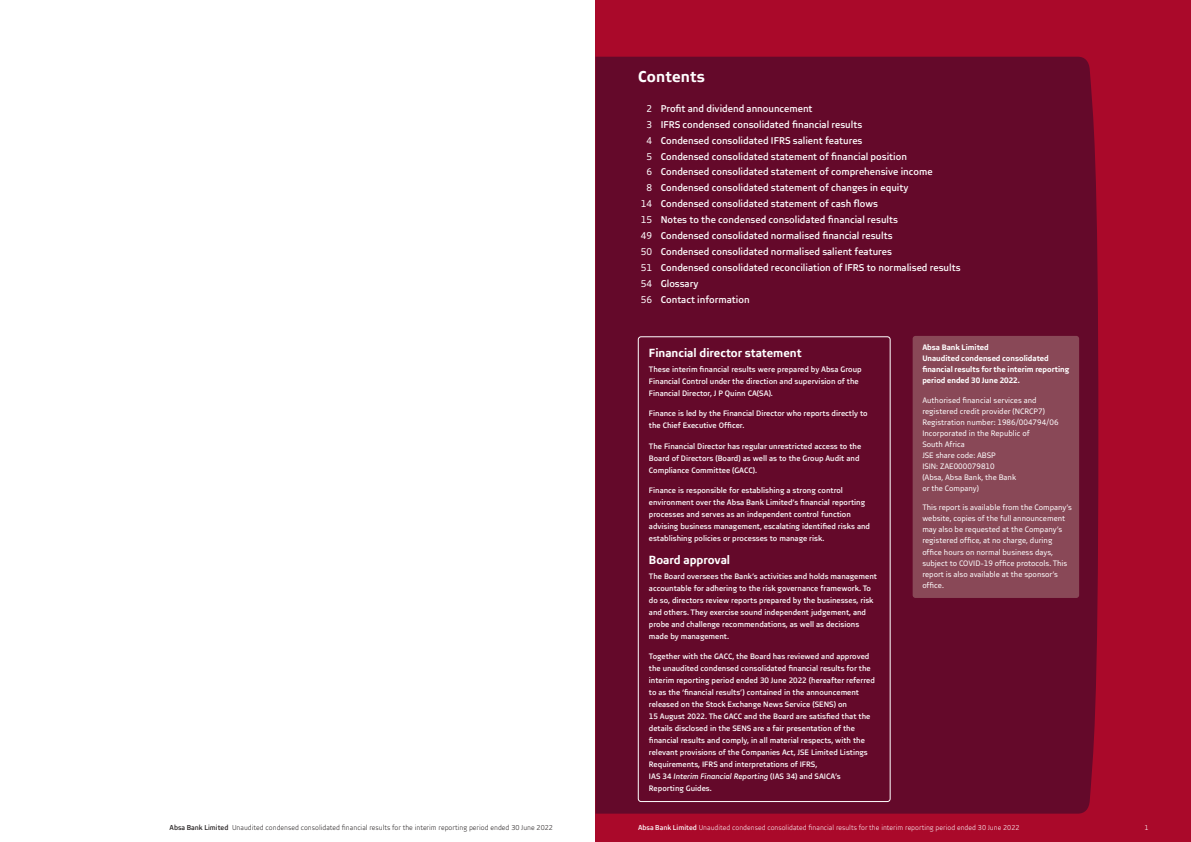
<style>
.page{position:relative;width:1191px;height:842px;background:#fff}
.page>*{position:absolute;margin:0;border:0;box-sizing:border-box;transform-origin:0 0}
.Level_0_2021{font:700 16px "Brave Sans";letter-spacing:.01em;color:#fff}
.Body_text_2021{font:700 12px "Brave Sans";color:#fff}
.t1{font:500 10px "Brave Sans";color:#fff}
.t2{font:10px "Brave Sans";color:#fff}
.Body_text_2021-2{font:500 8px/12px "Brave Sans";color:#fff}
.t3{font:8px/11px "Brave Sans";color:#fff}
.t4{font:700 8px/11px "Brave Sans";color:#fff}
.t5{font:300 7.2px "Brave Sans";color:#fff}
.t6{font:300 7.2px "Brave Sans";color:#231f20}
.s1{font-weight:500}
.s2{font-style:italic}
</style>
<div class="page">
<div style="left:595px;top:0;width:596px;height:842px;background:#aa092a"></div>
<div style="left:595px;top:57px;width:503px;height:757px;background:#64092a"></div>
<div style="left:638px;top:336px;width:252px;height:466px;border:1px solid #fff;border-radius:3px"></div>
<div style="left:912px;top:336px;width:167px;height:262px;background:#894857;border-radius:3px"></div>
<p class="t6" style="left:170px;top:824px;width:385px"><span class="s1">Absa Bank Limited</span> Unaudited condensed consolidated financial results for the interim reporting period ended 30 June 2022</p>
<p class="Level_0_2021" style="left:638px;top:66px;width:68px">Contents</p>
<p class="t2" style="left:646px;top:102px;width:7px">2</p>
<p class="t1" style="left:660px;top:102px;width:153px">Profit and dividend announcement</p>
<p class="t2" style="left:646px;top:118px;width:7px">3</p>
<p class="t1" style="left:660px;top:118px;width:203px">IFRS condensed consolidated financial results</p>
<p class="t2" style="left:646px;top:134px;width:7px">4</p>
<p class="t1" style="left:660px;top:134px;width:203px">Condensed consolidated IFRS salient features</p>
<p class="t2" style="left:646px;top:150px;width:7px">5</p>
<p class="t1" style="left:660px;top:150px;width:248px">Condensed consolidated statement of financial position</p>
<p class="t2" style="left:646px;top:166px;width:7px">6</p>
<p class="t1" style="left:660px;top:166px;width:273px">Condensed consolidated statement of comprehensive income</p>
<p class="t2" style="left:646px;top:182px;width:7px">8</p>
<p class="t1" style="left:660px;top:182px;width:249px">Condensed consolidated statement of changes in equity</p>
<p class="t2" style="left:641px;top:198px;width:13px">14</p>
<p class="t1" style="left:660px;top:198px;width:219px">Condensed consolidated statement of cash flows</p>
<p class="t2" style="left:641px;top:214px;width:13px">15</p>
<p class="t1" style="left:660px;top:214px;width:239px">Notes to the condensed consolidated financial results</p>
<p class="t2" style="left:641px;top:230px;width:13px">49</p>
<p class="t1" style="left:660px;top:230px;width:233px">Condensed consolidated normalised financial results</p>
<p class="t2" style="left:641px;top:246px;width:13px">50</p>
<p class="t1" style="left:660px;top:246px;width:233px">Condensed consolidated normalised salient features</p>
<p class="t2" style="left:641px;top:262px;width:13px">51</p>
<p class="t1" style="left:660px;top:261px;width:301px">Condensed consolidated reconciliation of IFRS to normalised results</p>
<p class="t2" style="left:641px;top:278px;width:13px">54</p>
<p class="t1" style="left:660px;top:277px;width:39px">Glossary</p>
<p class="t2" style="left:641px;top:293px;width:13px">56</p>
<p class="t1" style="left:660px;top:293px;width:90px">Contact information</p>
<p class="Body_text_2021" style="left:649px;top:345px;width:154px">Financial director statement</p>
<p class="Body_text_2021-2" style="left:649px;top:363px;width:214px">These interim financial results were prepared by Absa Group<br>Financial Control under the direction and supervision of the<br>Financial Director, J P Quinn CA(SA).</p>
<p class="Body_text_2021-2" style="left:649px;top:407px;width:220px">Finance is led by the Financial Director who reports directly to the Chief Executive Officer.</p>
<p class="Body_text_2021-2" style="left:649px;top:440px;width:214px">The Financial Director has regular unrestricted access to the<br>Board of Directors (Board) as well as to the Group Audit and<br>Compliance Committee (GACC).</p>
<p class="Body_text_2021-2" style="left:649px;top:484px;width:223px">Finance is responsible for establishing a strong control environment over the Absa Bank Limited’s financial reporting processes and serves as an independent control function advising business management, escalating identified risks and establishing policies or processes to manage risk.</p>
<p class="Body_text_2021" style="left:649px;top:552px;width:83px">Board approval</p>
<p class="Body_text_2021-2" style="left:649px;top:570px;width:229px">The Board oversees the Bank’s activities and holds management accountable for adhering to the risk governance framework. To do so, directors review reports prepared by the businesses, risk and others. They exercise sound independent judgement, and probe and challenge recommendations, as well as decisions made by management.</p>
<p class="Body_text_2021-2" style="left:649px;top:650px;width:227px">Together with the GACC, the Board has reviewed and approved the unaudited condensed consolidated financial results for the interim reporting period ended 30 June 2022 (hereafter referred to as the ‘financial results’) contained in the announcement released on the Stock Exchange News Service (SENS) on<br>15 August 2022. The GACC and the Board are satisfied that the details disclosed in the SENS are a fair presentation of the financial results and comply, in all material respects, with the relevant provisions of the Companies Act, JSE Limited Listings Requirements, IFRS and interpretations of IFRS,<br>IAS 34 <span class="s2">Interim Financial Reporting</span> (IAS 34) and SAICA’s Reporting Guides.</p>
<p class="t4" style="left:922px;top:342px;width:68px">Absa Bank Limited</p>
<p class="t4" style="left:922px;top:353px;width:148px">Unaudited condensed consolidated financial results for the interim reporting period ended 30 June 2022.</p>
<p class="t3" style="left:922px;top:395px;width:124px">Authorised financial services and registered credit provider (NCRCP7)</p>
<p class="t3" style="left:922px;top:417px;width:138px">Registration number: 1986/004794/06</p>
<p class="t3" style="left:922px;top:428px;width:109px">Incorporated in the Republic of<br>South Africa</p>
<p class="t3" style="left:922px;top:450px;width:75px">JSE share code: ABSP</p>
<p class="t3" style="left:922px;top:461px;width:74px">ISIN: ZAE000079810</p>
<p class="t3" style="left:922px;top:472px;width:95px">(Absa, Absa Bank, the Bank or the Company)</p>
<p class="t3" style="left:922px;top:502px;width:151px">This report is available from the Company’s website, copies of the full announcement may also be requested at the Company’s registered office, at no charge, during office hours on normal business days, subject to COVID-19 office protocols. This report is also available at the sponsor’s office.</p>
<p class="t5" style="left:638px;top:824px;width:383px"><span class="s1">Absa Bank Limited</span> Unaudited condensed consolidated financial results for the interim reporting period ended 30 June 2022</p>
<p class="t5" style="left:1144px;top:824px;width:6px">1</p>
</div>
